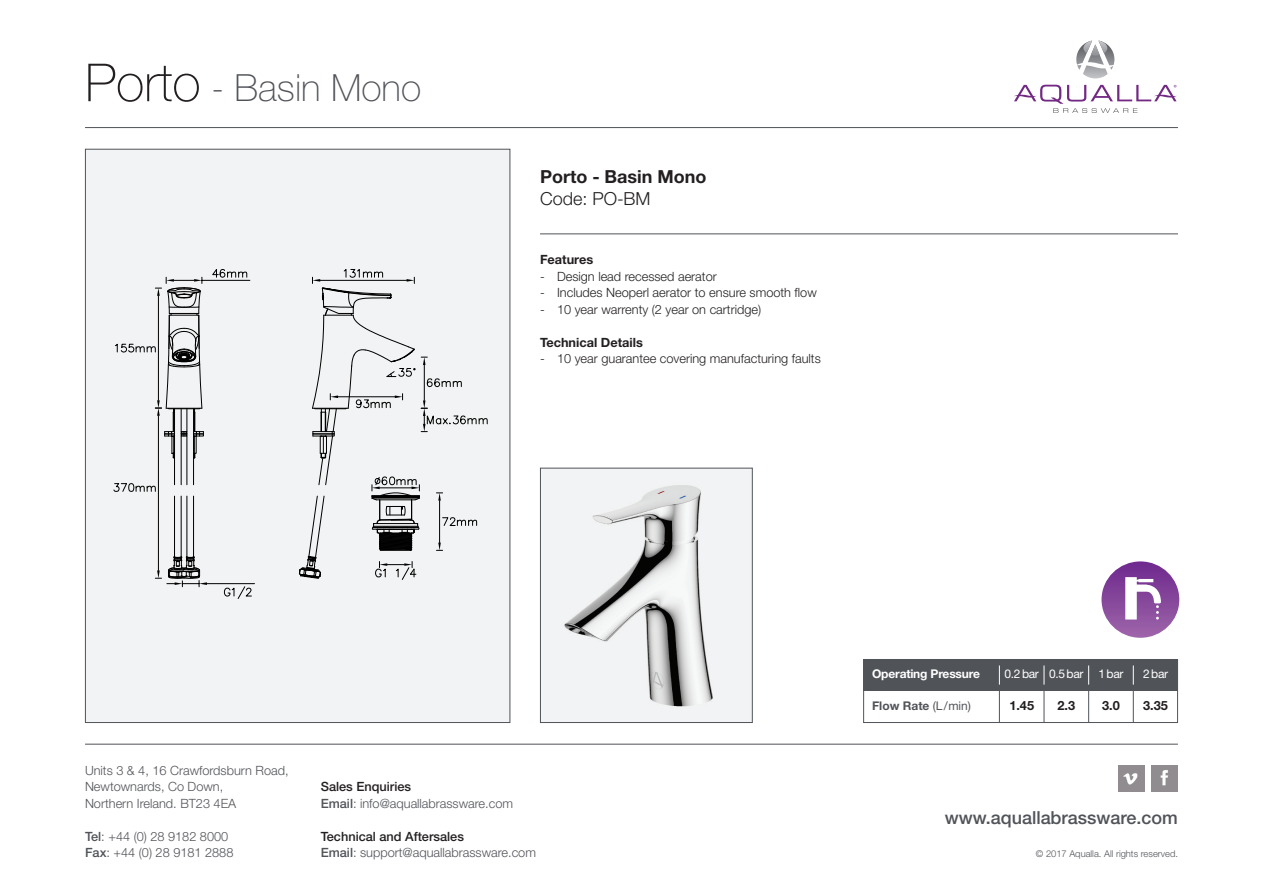
<style>
.page{position:relative;width:1263px;height:893px;background:#fff}
.page>*{position:absolute;margin:0;border:0;box-sizing:border-box;transform-origin:0 0}
.t1{font:100 37.5px "Helvetica Neue";color:#505358}
.t2{font:500 18px "Helvetica Neue";color:#505358}
.t3{font:700 18px "Helvetica Neue";color:#231f20}
.t4{font:300 18px "Helvetica Neue";color:#231f20}
.t5{font:300 12.75px/16.5px "Helvetica Neue";color:#505358}
.t6{font:300 12.75px "Helvetica Neue";color:#231f20}
.t7{font:700 12.75px "Helvetica Neue";color:#231f20}
.t8{font:12px "Helvetica Neue";letter-spacing:-.025em;color:#fff}
.t9{font:700 12px "Helvetica Neue";letter-spacing:-.015em;color:#fff}
.t10{font:700 12px "Helvetica Neue";color:#505358}
.t11{font:300 9.3px "Helvetica Neue";color:#505358}
.s1{font-size:52.5px;color:#231f20}
.s2{font-weight:500}
.s3{font-weight:500;color:#231f20}
.s4{font-weight:400}
</style>
<div class="page">
<hr style="left:85px;top:127px;width:1093px;height:1px;background:#505358">
<hr style="left:540px;top:233px;width:638px;height:1px;background:#505358">
<hr style="left:85px;top:744px;width:1093px;height:1px;background:#505358">
<svg style="left:1076px;top:41px;width:38px;height:37px"></svg>
<svg style="left:1014px;top:85px;width:163px;height:28px"></svg>
<div style="left:86px;top:150px;width:423px;height:572px;background:#f2f3f4"></div>
<hr style="left:174px;top:496px;width:1px;height:61px;background:#000">
<hr style="left:181px;top:496px;width:1px;height:61px;background:#000">
<hr style="left:187px;top:496px;width:1px;height:61px;background:#000">
<hr style="left:193px;top:496px;width:1px;height:61px;background:#000">
<hr style="left:202px;top:280px;width:48px;height:1px;background:#000">
<hr style="left:158px;top:416px;width:1px;height:154px;background:#000">
<svg style="left:115px;top:269px;width:132px;height:190px"></svg>
<svg style="left:113px;top:483px;width:43px;height:9px"></svg>
<hr style="left:193px;top:409px;width:1px;height:76px;background:#000">
<hr style="left:187px;top:409px;width:1px;height:76px;background:#000">
<hr style="left:181px;top:409px;width:1px;height:76px;background:#000">
<hr style="left:174px;top:409px;width:1px;height:76px;background:#000">
<hr style="left:207px;top:583px;width:47px;height:1px;background:#000">
<svg style="left:155px;top:556px;width:52px;height:31px"></svg>
<svg style="left:224px;top:586px;width:28px;height:13px"></svg>
<svg style="left:299px;top:269px;width:189px;height:311px"></svg>
<div style="left:541px;top:468px;width:211px;height:254px;background:#f2f3f4"></div>
<img style="left:564px;top:485px;width:149px;height:222px">
<div style="left:540px;top:468px;width:213px;height:255px;border:1px solid #505358"></div>
<div style="left:1151px;top:765px;width:27px;height:27px;background:#908c8f"></div>
<div style="left:1118px;top:765px;width:26px;height:27px;background:#908c8f"></div>
<img style="left:1123px;top:773px;width:15px;height:12px">
<img style="left:1160px;top:770px;width:8px;height:16px">
<svg style="left:1101px;top:561px;width:78px;height:77px;background:#894c9e"></svg>
<svg style="left:1125px;top:577px;width:36px;height:42px"></svg>
<div style="left:863px;top:659px;width:315px;height:64px;border:1px solid #505358"></div>
<div style="left:863px;top:659px;width:315px;height:32px;background:#505358"></div>
<hr style="left:999px;top:691px;width:1px;height:32px;background:#505358">
<hr style="left:1044px;top:691px;width:1px;height:32px;background:#505358">
<hr style="left:1088px;top:691px;width:1px;height:32px;background:#505358">
<hr style="left:1133px;top:691px;width:1px;height:32px;background:#505358">
<svg style="left:999px;top:665px;width:1px;height:20px"></svg>
<svg style="left:1044px;top:665px;width:1px;height:20px"></svg>
<svg style="left:1088px;top:665px;width:1px;height:20px"></svg>
<svg style="left:1133px;top:665px;width:1px;height:20px"></svg>
<h1 class="t1" style="left:85px;top:74px;width:338px"><span class="s1">Porto</span> - Basin Mono</h1>
<h2 class="t3" style="left:540px;top:170px;width:168px">Porto - Basin Mono</h2>
<h2 class="t4" style="left:540px;top:193px;width:112px">Code: PO-BM</h2>
<p class="t7" style="left:540px;top:255px;width:55px">Features</p>
<p class="t6" style="left:540px;top:272px;width:178px">- Design lead recessed aerator</p>
<p class="t6" style="left:540px;top:288px;width:278px">- Includes Neoperl aerator to ensure smooth flow</p>
<p class="t6" style="left:540px;top:305px;width:223px">- 10 year warrenty (2 year on cartridge)</p>
<p class="t7" style="left:540px;top:338px;width:104px">Technical Details</p>
<p class="t6" style="left:540px;top:354px;width:282px">- 10 year guarantee covering manufacturing faults</p>
<p class="t5" style="left:85px;top:763px;width:205px">Units 3 &amp; 4, 16 Crawfordsburn Road,<br>Newtownards, Co Down,<br>Northern Ireland. BT23 4EA</p>
<p class="t5" style="left:85px;top:829px;width:150px"><span class="s2">Tel</span>: +44 (0) 28 9182 8000<br><span class="s2">Fax</span>: +44 (0) 28 9181 2888</p>
<p class="t5" style="left:321px;top:779px;width:194px"><span class="s3">Sales Enquiries<br></span><span class="s2">Email</span>: info@aquallabrassware.com</p>
<p class="t5" style="left:321px;top:829px;width:217px"><span class="s3">Technical and Aftersales<br></span><span class="s2">Email</span>: support@aquallabrassware.com</p>
<p class="t9" style="left:872px;top:670px;width:109px">Operating Pressure</p>
<p class="t10" style="left:872px;top:701px;width:100px">Flow Rate <span class="s4">(L/min)</span></p>
<p class="t7" style="left:1009px;top:701px;width:26px">1.45</p>
<p class="t7" style="left:1057px;top:701px;width:19px">2.3</p>
<p class="t7" style="left:1102px;top:701px;width:19px">3.0</p>
<p class="t7" style="left:1143px;top:701px;width:26px">3.35</p>
<p class="t8" style="left:1004px;top:670px;width:121px">0.2bar 0.5bar 1bar</p>
<p class="t8" style="left:1143px;top:670px;width:27px">2bar</p>
<h2 class="t2" style="left:945px;top:811px;width:235px">www.aquallabrassware.com</h2>
<p class="t11" style="left:1036px;top:850px;width:144px">© 2017 Aqualla. All rights reserved.</p>
</div>
